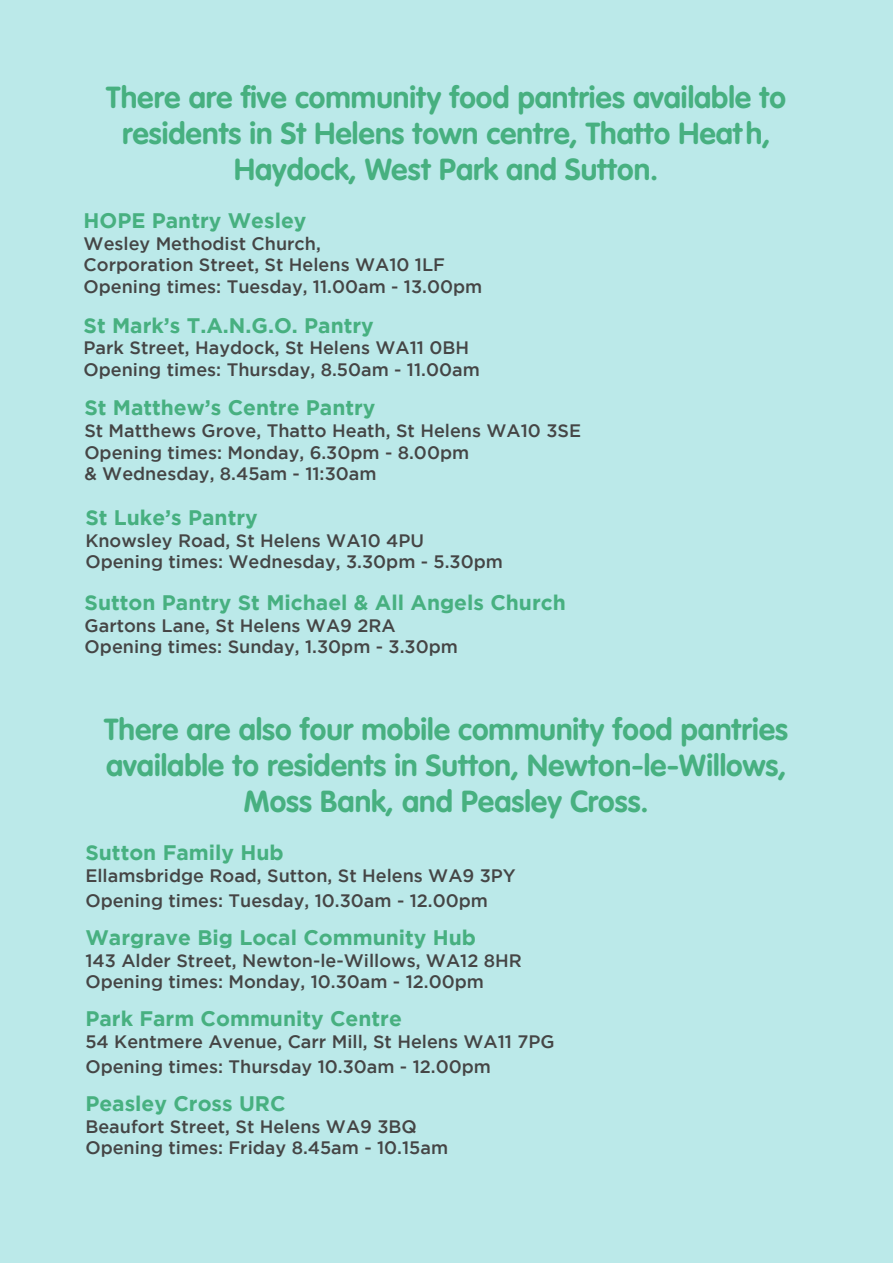
<style>
.page{position:relative;width:893px;height:1263px;background:#bbe9e9}
.page>*{position:absolute;margin:0;border:0;box-sizing:border-box;transform-origin:0 0}
.t1{font:700 30px/36px "VAG Rounded Next";color:#47b080;text-align:center}
.t2{font:700 21px "Gotham";color:#47b080}
.t3{font:500 18px/21.6px "Gotham";color:#454545}
</style>
<div class="page">
<h1 class="t1" style="left:107px;top:80px;width:681px">There are five community food pantries available to residents in St Helens town centre, Thatto Heath,<br>Haydock, West Park and Sutton.</h1>
<p class="t2" style="left:84px;top:208px;width:224px">HOPE Pantry Wesley</p>
<p class="t3" style="left:84px;top:232px;width:400px">Wesley Methodist Church,<br>Corporation Street, St Helens WA10 1LF<br>Opening times: Tuesday, 11.00am - 13.00pm</p>
<p class="t2" style="left:84px;top:313px;width:292px">St Mark’s T.A.N.G.O. Pantry</p>
<p class="t3" style="left:84px;top:337px;width:398px">Park Street, Haydock, St Helens WA11 0BH<br>Opening times: Thursday, 8.50am - 11.00am</p>
<p class="t2" style="left:84px;top:396px;width:293px">St Matthew’s Centre Pantry</p>
<p class="t3" style="left:84px;top:419px;width:498px">St Matthews Grove, Thatto Heath, St Helens WA10 3SE<br>Opening times: Monday, 6.30pm - 8.00pm<br>&amp; Wednesday, 8.45am - 11:30am</p>
<p class="t2" style="left:85px;top:506px;width:174px">St Luke’s Pantry</p>
<p class="t3" style="left:85px;top:529px;width:419px">Knowsley Road, St Helens WA10 4PU<br>Opening times: Wednesday, 3.30pm - 5.30pm</p>
<p class="t2" style="left:85px;top:590px;width:483px">Sutton Pantry St Michael &amp; All Angels Church</p>
<p class="t3" style="left:85px;top:614px;width:375px">Gartons Lane, St Helens WA9 2RA<br>Opening times: Sunday, 1.30pm - 3.30pm</p>
<h1 class="t1" style="left:104px;top:711px;width:685px">There are also four mobile community food pantries available to residents in Sutton, Newton-le-Willows,<br>Moss Bank, and Peasley Cross.</h1>
<p class="t2" style="left:85px;top:841px;width:200px">Sutton Family Hub</p>
<p class="t3" style="left:85px;top:862px;width:432px;line-height:25.2px">Ellamsbridge Road, Sutton, St Helens WA9 3PY<br>Opening times: Tuesday, 10.30am - 12.00pm</p>
<p class="t2" style="left:85px;top:925px;width:392px">Wargrave Big Local Community Hub</p>
<p class="t3" style="left:85px;top:949px;width:438px">143 Alder Street, Newton-le-Willows, WA12 8HR<br>Opening times: Monday, 10.30am - 12.00pm</p>
<p class="t2" style="left:85px;top:1007px;width:318px">Park Farm Community Centre</p>
<p class="t3" style="left:85px;top:1028px;width:471px;line-height:25.2px">54 Kentmere Avenue, Carr Mill, St Helens WA11 7PG<br>Opening times: Thursday 10.30am - 12.00pm</p>
<p class="t2" style="left:85px;top:1091px;width:202px">Peasley Cross URC</p>
<p class="t3" style="left:85px;top:1115px;width:364px">Beaufort Street, St Helens WA9 3BQ<br>Opening times: Friday 8.45am - 10.15am</p>
</div>
